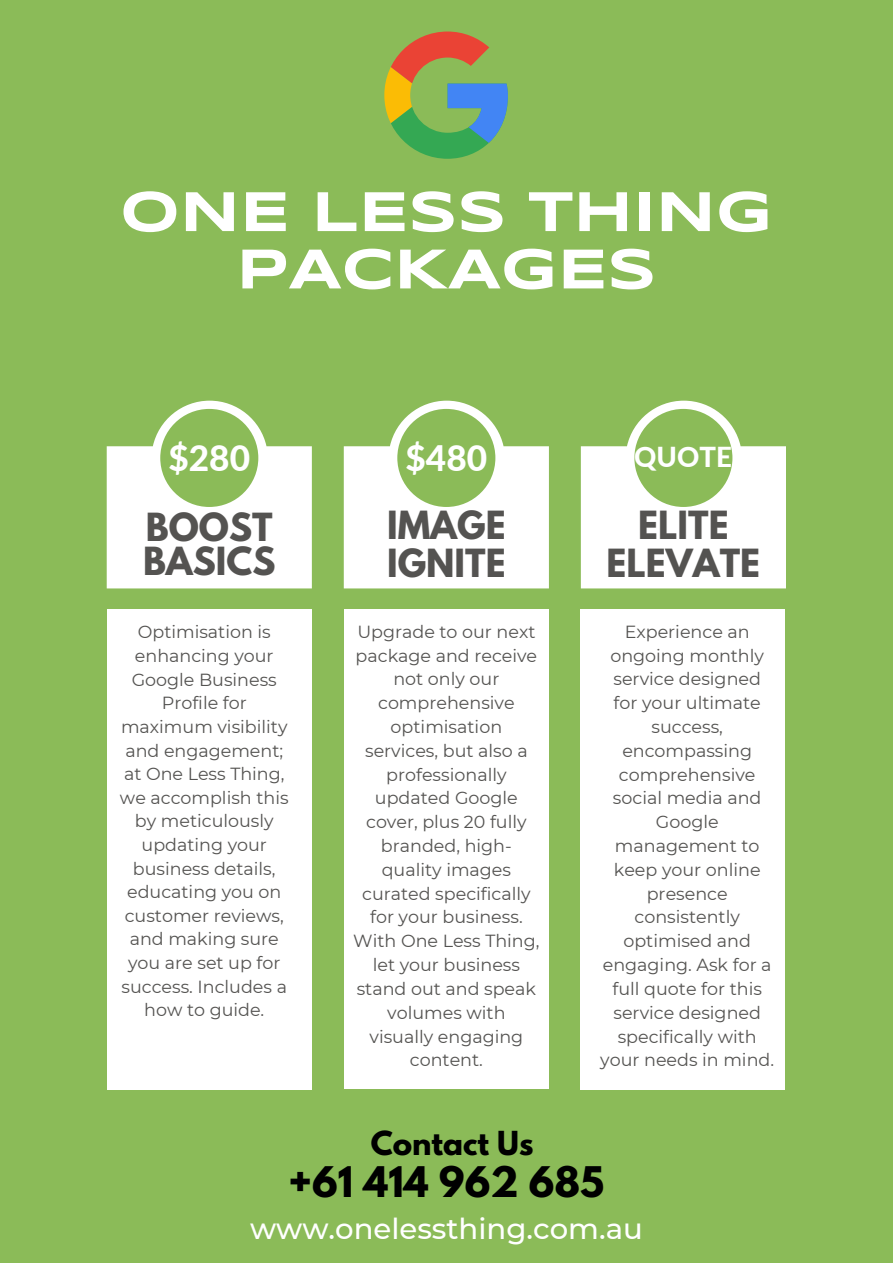
<style>
.page{position:relative;width:893px;height:1264px;background:#fff}
.page>*{position:absolute;margin:0;border:0;box-sizing:border-box;transform-origin:0 0}
.t1{font:700 57.75px "Syncopate";color:#fff}
.t2{font:700 37.35px "League Spartan";color:#000}
.t3{font:800 35.1px "Lato";color:#fff}
.t4{font:700 34.35px/37.2px "League Spartan";color:#545351}
.t5{font:700 29.25px "League Spartan";color:#000}
.t6{font:500 29.1px "Montserrat";color:#fff}
.t7{font:800 27.45px "Lato";color:#fff}
.t8{font:17.55px/23.9px "Montserrat";color:#545351;text-align:center}
</style>
<div class="page">
<div style="left:0;top:0;width:892px;height:1262px;background:#8bbb58"></div>
<svg style="left:107px;top:400px;width:205px;height:188px"></svg>
<div style="left:107px;top:609px;width:204px;height:480px;background:#fff"></div>
<div style="left:160px;top:409px;width:98px;height:98px;background:#8bbb58;border-radius:50%"></div>
<svg style="left:344px;top:400px;width:205px;height:188px"></svg>
<div style="left:344px;top:609px;width:204px;height:479px;background:#fff"></div>
<div style="left:397px;top:409px;width:98px;height:98px;background:#8bbb58;border-radius:50%"></div>
<svg style="left:580px;top:400px;width:206px;height:188px"></svg>
<div style="left:580px;top:609px;width:205px;height:480px;background:#fff"></div>
<div style="left:634px;top:409px;width:98px;height:98px;background:#8bbb58;border-radius:50%"></div>
<svg style="left:384px;top:32px;width:124px;height:127px"></svg>
<p class="t1" style="left:120px;top:187px;width:654px">ONE LESS THING</p>
<p class="t1" style="left:236px;top:244px;width:421px">PACKAGES</p>
<p class="t3" style="left:168px;top:436px;width:83px">$280</p>
<p class="t4" style="left:143px;top:514px;width:134px;line-height:33.8px">BOOST<br>BASICS</p>
<p class="t8" style="left:120px;top:620px;width:170px">Optimisation is enhancing your<br>Google Business<br>Profile for maximum visibility and engagement; at One Less Thing, we accomplish this by meticulously updating your business details, educating you on customer reviews, and making sure you are set up for success. Includes a how to guide.</p>
<p class="t3" style="left:405px;top:436px;width:83px">$480</p>
<p class="t4" style="left:387px;top:511px;width:120px">IMAGE<br>IGNITE</p>
<p class="t8" style="left:353px;top:619px;width:188px">Upgrade to our next package and receive not only our comprehensive optimisation services, but also a professionally updated Google cover, plus 20 fully branded, high&shy;quality images curated specifically for your business.<br>With One Less Thing, let your business stand out and speak volumes with visually engaging content.</p>
<p class="t5" style="left:371px;top:1128px;width:164px">Contact Us</p>
<p class="t7" style="left:634px;top:440px;width:99px">QUOTE</p>
<p class="t4" style="left:606px;top:511px;width:155px;text-align:center">ELITE<br>ELEVATE</p>
<p class="t8" style="left:600px;top:619px;width:175px">Experience an ongoing monthly service designed for your ultimate success, encompassing comprehensive social media and<br>Google management to keep your online presence consistently optimised and engaging. Ask for a full quote for this service designed specifically with your needs in mind.</p>
<p class="t2" style="left:288px;top:1163px;width:317px">+61 414 962 685</p>
<p class="t6" style="left:250px;top:1210px;width:394px">www.onelessthing.com.au</p>
</div>
